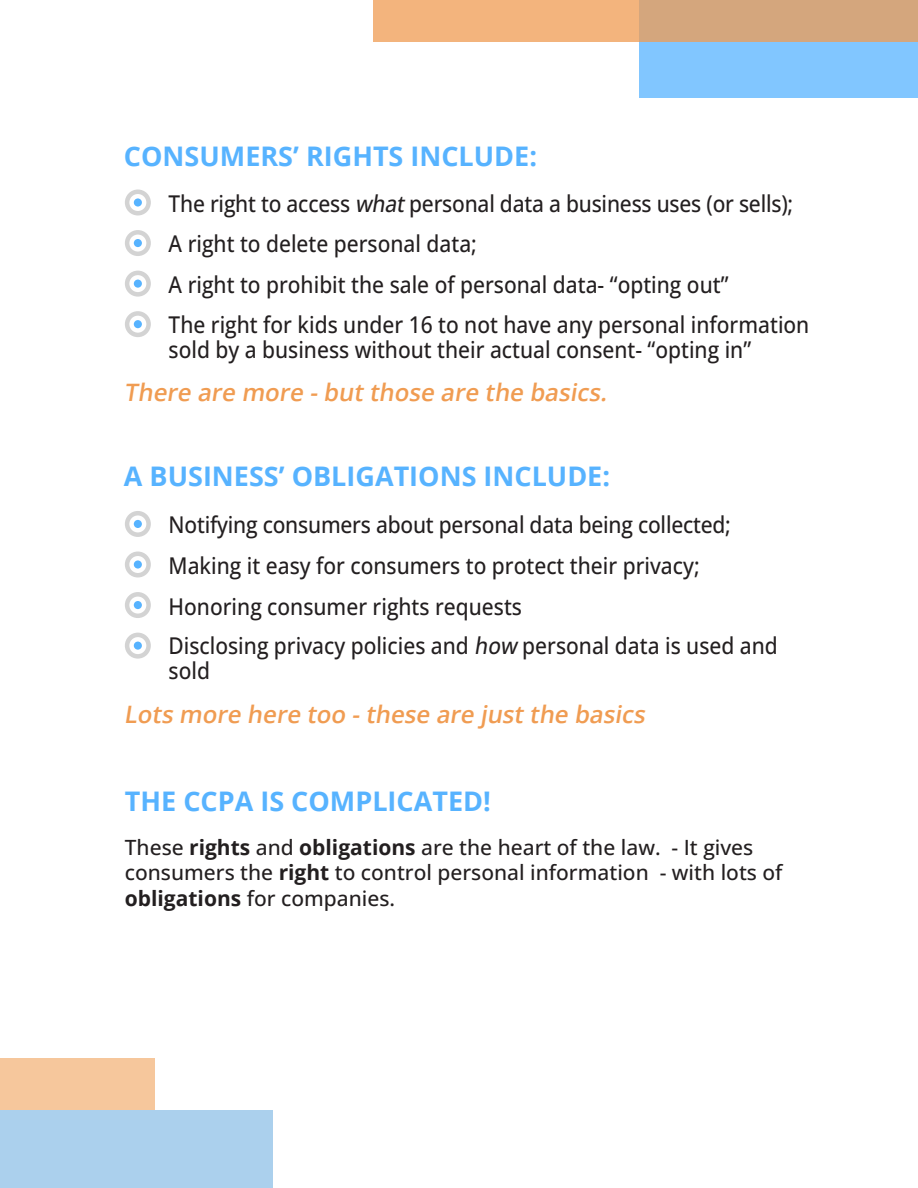
<style>
.page{position:relative;width:918px;height:1188px;background:#fff}
.page>*{position:absolute;margin:0;border:0;box-sizing:border-box;transform-origin:0 0}
.t1{font:700 27px "Open Sans";color:#57b3ff}
.t2{font:italic 600 24px "Open Sans";color:#f09c52}
.t3{font:500 23.1px/25.2px "Open Sans";color:#231f20;scale:.91 1}
.t4{font:500 21px/25.2px "Open Sans";color:#231f20}
.s1{font-style:italic}
.s2{font-weight:700}
</style>
<div class="page">
<div style="left:639px;top:0;width:279px;height:98px;background:#81c6ff"></div>
<div style="left:125px;top:190px;width:26px;height:25px;border:4px solid #d3d3d3;border-radius:50%"></div>
<div style="left:134px;top:198px;width:8px;height:9px;background:#57b3ff;border-radius:50%"></div>
<div style="left:125px;top:230px;width:26px;height:26px;border:4px solid #d3d3d3;border-radius:50%"></div>
<div style="left:134px;top:239px;width:8px;height:8px;background:#57b3ff;border-radius:50%"></div>
<div style="left:125px;top:271px;width:26px;height:26px;border:4px solid #d3d3d3;border-radius:50%"></div>
<div style="left:134px;top:280px;width:8px;height:8px;background:#57b3ff;border-radius:50%"></div>
<div style="left:0;top:1059px;width:155px;height:51px;background:#f6c79c"></div>
<svg style="left:374px;top:0;width:544px;height:41px;background:#e3ac7d"></svg>
<div style="left:0;top:1110px;width:272px;height:78px;background:#abd0ed"></div>
<div style="left:125px;top:311px;width:26px;height:26px;border:4px solid #d3d3d3;border-radius:50%"></div>
<div style="left:134px;top:320px;width:8px;height:8px;background:#57b3ff;border-radius:50%"></div>
<div style="left:125px;top:511px;width:26px;height:26px;border:4px solid #d3d3d3;border-radius:50%"></div>
<div style="left:134px;top:520px;width:8px;height:8px;background:#57b3ff;border-radius:50%"></div>
<div style="left:125px;top:552px;width:26px;height:25px;border:4px solid #d3d3d3;border-radius:50%"></div>
<div style="left:134px;top:560px;width:8px;height:9px;background:#57b3ff;border-radius:50%"></div>
<div style="left:125px;top:592px;width:26px;height:26px;border:4px solid #d3d3d3;border-radius:50%"></div>
<div style="left:134px;top:601px;width:8px;height:8px;background:#57b3ff;border-radius:50%"></div>
<div style="left:125px;top:633px;width:26px;height:26px;border:4px solid #d3d3d3;border-radius:50%"></div>
<div style="left:134px;top:642px;width:8px;height:8px;background:#57b3ff;border-radius:50%"></div>
<p class="t1" style="left:124px;top:137px;width:415px">CONSUMERS’ RIGHTS INCLUDE:</p>
<p class="t3" style="left:169px;top:190px;width:688px">The right to access <span class="s1">what</span>personal data a business uses (or sells);</p>
<p class="t3" style="left:169px;top:231px;width:340px">A right to delete personal data;</p>
<p class="t3" style="left:169px;top:272px;width:617px">A right to prohibit the sale of personal data- “opting out”</p>
<p class="t3" style="left:169px;top:311px;width:706px">The right for kids under 16 to not have any personal information sold by a business without their actual consent- “opting in”</p>
<p class="t2" style="left:124px;top:376px;width:489px">There are more -but those are the basics.</p>
<p class="t1" style="left:124px;top:457px;width:488px">A BUSINESS’ OBLIGATIONS INCLUDE:</p>
<p class="t3" style="left:169px;top:512px;width:619px">Notifying consumers about personal data being collected;</p>
<p class="t3" style="left:169px;top:552px;width:585px">Making it easy for consumers to protect their privacy;</p>
<p class="t3" style="left:169px;top:593px;width:390px">Honoring consumer rights requests</p>
<p class="t3" style="left:169px;top:633px;width:671px">Disclosing privacy policies and <span class="s1">how</span> personal data is used and sold</p>
<p class="t2" style="left:124px;top:698px;width:527px">Lots more here too -these are just the basics</p>
<p class="t1" style="left:125px;top:782px;width:367px">THE CCPA IS COMPLICATED!</p>
<p class="t4" style="left:125px;top:834px;width:659px">These <span class="s2">rights</span> and <span class="s2">obligations</span> are the heart of the law. - It gives consumers the <span class="s2">right</span> to control personal information - with lots of <span class="s2">obligations</span> for companies.</p>
</div>
